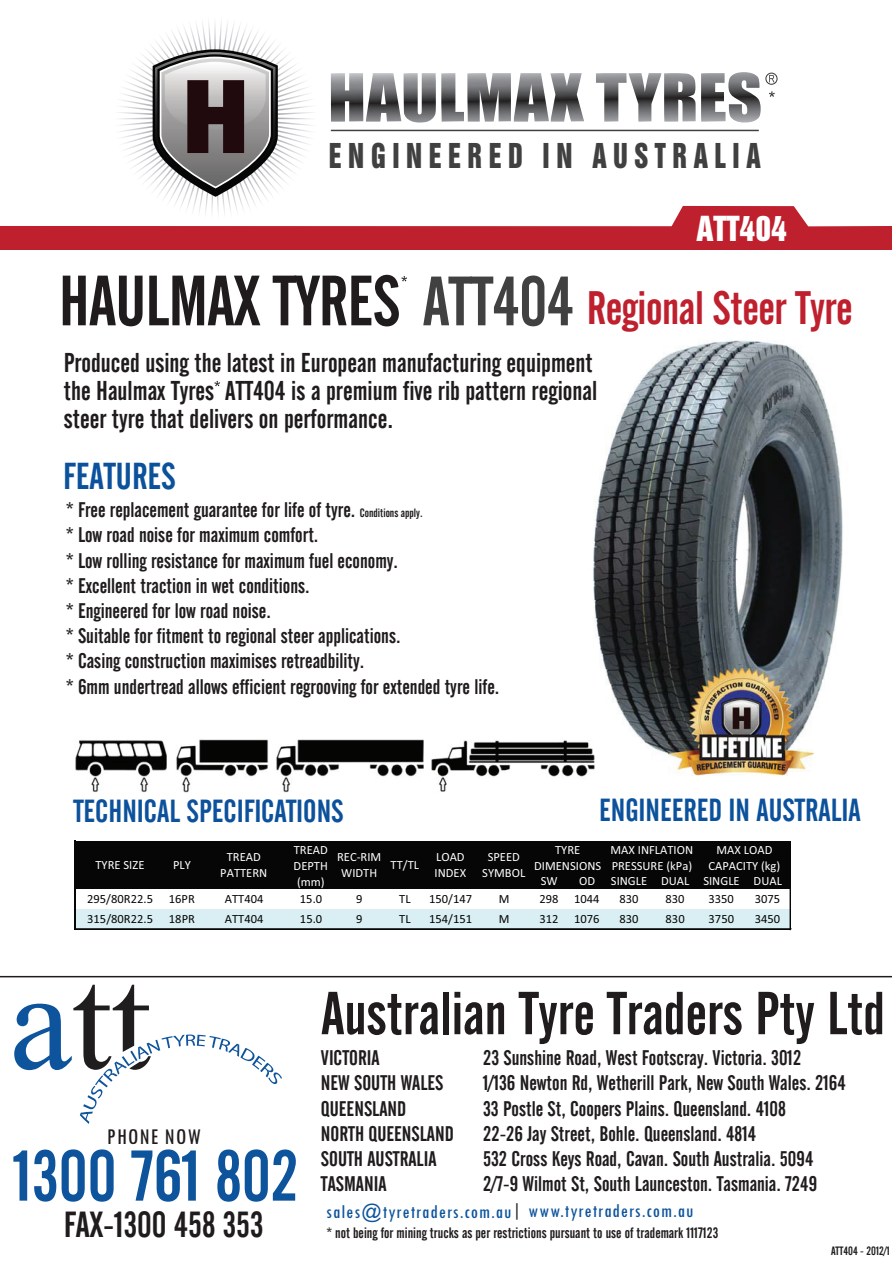
<style>
.page{position:relative;width:892px;height:1263px;background:#fff}
.page>*{position:absolute;margin:0;border:0;box-sizing:border-box;transform-origin:0 0}
.t1{font:70.95px "Alternate Gothic No 2 BT";color:#0d549c}
.t2{font:60px "Alternate Gothic No 2 BT";color:#201c1d}
.t3{font:46.5px "Alternate Gothic No 2 BT";letter-spacing:-.01em;color:#bf202e}
.t4{font:37.2px "Alternate Gothic No 2 BT";color:#0c519c}
.t5{font:36px "Alternate Gothic No 2 BT";color:#201c1d}
.t6{font:31.65px "Alternate Gothic No 2 BT";color:#0c519c}
.t7{font:31.5px "Swiss 921 BT Regular A";color:#fff}
.t8{font:31.2px "Swiss 921 BT Regular A";color:#404041;scale:.85 1}
.t9{font:27px/27.9px "Alternate Gothic No 2 BT";color:#201c1d}
.t10{font:condensed 23.4px "Tw Cen";letter-spacing:.05em;color:#201c1d}
.t11{font:21px/25.2px "Alternate Gothic No 2 BT";color:#201c1d}
.t12{font:condensed 19.8px "Tw Cen";letter-spacing:.05em;color:#0d549c}
.t13{font:15px "Alternate Gothic No 2 BT";color:#201c1d}
.t14{font:12.45px/16.4px "Calibri";color:#fff;text-align:center}
.t15{font:12.45px "Calibri";color:#050605}
.t16{font:12px "Alternate Gothic No 2 BT";color:#201d1e}
.s1{font-size:70.35px;color:#201c1d}
.s2{font-size:69px;color:#414142}
.s3{font-size:12px}
.s4{color:#1f1d1d}
</style>
<div class="page">
<svg style="left:118px;top:21px;width:238px;height:185px"></svg>
<svg style="left:152px;top:49px;width:126px;height:148px"></svg>
<hr style="left:330px;top:130px;width:428px;height:1px;background:#404041">
<div style="left:765px;top:73px;width:12px;height:12px;border:1px solid #404041;border-radius:50%"></div>
<svg style="left:768px;top:75px;width:6px;height:7px"></svg>
<svg style="left:330px;top:73px;width:105px;height:50px"></svg>
<svg style="left:441px;top:73px;width:143px;height:49px"></svg>
<svg style="left:596px;top:72px;width:164px;height:51px"></svg>
<img style="left:593px;top:340px;width:250px;height:436px">
<svg style="left:0;top:206px;width:891px;height:44px"></svg>
<hr style="left:0;top:975px;width:891px;height:2px;background:#201c1d">
<img style="left:668px;top:668px;width:144px;height:107px">
<img style="left:75px;top:740px;width:91px;height:52px">
<img style="left:176px;top:739px;width:92px;height:53px">
<img style="left:276px;top:739px;width:147px;height:53px">
<img style="left:431px;top:739px;width:163px;height:53px">
<div style="left:75px;top:841px;width:715px;height:48px;background:#050605"></div>
<div style="left:75px;top:909px;width:715px;height:20px;background:#daeff3"></div>
<hr style="left:74px;top:840px;width:1px;height:89px;background:#050605">
<hr style="left:789px;top:841px;width:1px;height:88px;background:#050605">
<hr style="left:75px;top:840px;width:715px;height:1px;background:#050605">
<hr style="left:75px;top:928px;width:715px;height:1px;background:#050605">
<svg style="left:14px;top:984px;width:268px;height:139px"></svg>
<svg style="left:769px;top:91px;width:5px;height:6px"></svg>
<svg style="left:214px;top:381px;width:6px;height:5px"></svg>
<svg style="left:401px;top:276px;width:6px;height:5px"></svg>
<h3 class="t8" style="left:329px;top:143px;width:509px">E N G I N E E R E D I N A U S T R A L I A</h3>
<h3 class="t7" style="left:696px;top:216px;width:92px">ATT404</h3>
<h3 class="t3" style="left:59px;top:290px;width:795px"><span class="s1">HAULMAX TYRES</span> <span class="s2">ATT404</span> Regional Steer Tyre</h3>
<p class="t9" style="left:64px;top:351px;width:534px">Produced using the latest in European manufacturing equipment the Haulmax Tyres ATT404 is a premium five rib pattern regional steer tyre that delivers on performance.</p>
<h3 class="t4" style="left:63px;top:463px;width:114px">FEATURES</h3>
<p class="t11" style="left:66px;top:499px;width:435px">* Free replacement guarantee for life of tyre. <span class="s3">Conditions apply.<br></span>* Low road noise for maximum comfort.<br>* Low rolling resistance for maximum fuel economy.<br>* Excellent traction in wet conditions.<br>* Engineered for low road noise.<br>* Suitable for fitment to regional steer applications.<br>* Casing construction maximises retreadbility.<br>* 6mm undertread allows efficient regrooving for extended tyre life.</p>
<h3 class="t6" style="left:73px;top:799px;width:272px">TECHNICAL SPECIFICATIONS</h3>
<h3 class="t6" style="left:598px;top:798px;width:263px">ENGINEERED IN AUSTRALIA</h3>
<p class="t14" style="left:434px;top:848px;width:33px;text-align:left">LOAD<br>INDEX</p>
<p class="t14" style="left:482px;top:848px;width:44px">SPEED<br>SYMBOL</p>
<p class="t14" style="left:534px;top:841px;width:68px">TYRE<br>DIMENSIONS</p>
<p class="t14" style="left:610px;top:841px;width:84px;text-align:left">MAX INFLATION<br>PRESSURE (kPa)</p>
<p class="t14" style="left:716px;top:841px;width:57px">MAX LOAD</p>
<p class="t14" style="left:220px;top:848px;width:48px">TREAD<br>PATTERN</p>
<p class="t14" style="left:293px;top:841px;width:36px;text-align:justify">TREAD DEPTH (mm)</p>
<p class="t14" style="left:337px;top:848px;width:46px">REC-RIM<br>WIDTH</p>
<p class="t14" style="left:95px;top:856px;width:50px">TYRE SIZE</p>
<p class="t14" style="left:173px;top:856px;width:19px">PLY</p>
<p class="t14" style="left:390px;top:856px;width:30px">TT/TL</p>
<p class="t14" style="left:708px;top:857px;width:73px">CAPACITY (kg)</p>
<p class="t14" style="left:540px;top:872px;width:18px">SW</p>
<p class="t14" style="left:578px;top:872px;width:17px">OD</p>
<p class="t14" style="left:610px;top:872px;width:172px">SINGLE DUAL SINGLE DUAL</p>
<p class="t15" style="left:87px;top:891px;width:67px">295/80R22.5</p>
<p class="t15" style="left:169px;top:891px;width:28px">16PR</p>
<p class="t15" style="left:225px;top:891px;width:40px">ATT404</p>
<p class="t15" style="left:300px;top:891px;width:24px">15.0</p>
<p class="t15" style="left:356px;top:891px;width:8px">9</p>
<p class="t15" style="left:399px;top:891px;width:13px">TL</p>
<p class="t15" style="left:429px;top:891px;width:45px">150/147</p>
<p class="t15" style="left:498px;top:891px;width:12px">M</p>
<p class="t15" style="left:539px;top:891px;width:62px">298 1044</p>
<p class="t15" style="left:619px;top:891px;width:21px">830</p>
<p class="t15" style="left:665px;top:891px;width:21px">830</p>
<p class="t15" style="left:708px;top:891px;width:27px">3350</p>
<p class="t15" style="left:754px;top:891px;width:27px">3075</p>
<p class="t15" style="left:87px;top:911px;width:67px">315/80R22.5</p>
<p class="t15" style="left:169px;top:911px;width:28px">18PR</p>
<p class="t15" style="left:225px;top:911px;width:40px">ATT404</p>
<p class="t15" style="left:300px;top:911px;width:24px">15.0</p>
<p class="t15" style="left:356px;top:911px;width:8px">9</p>
<p class="t15" style="left:399px;top:911px;width:13px">TL</p>
<p class="t15" style="left:429px;top:911px;width:45px">154/151</p>
<p class="t15" style="left:498px;top:911px;width:12px">M</p>
<p class="t15" style="left:539px;top:911px;width:62px">312 1076</p>
<p class="t15" style="left:619px;top:911px;width:21px">830</p>
<p class="t15" style="left:665px;top:911px;width:21px">830</p>
<p class="t15" style="left:708px;top:911px;width:27px">3750</p>
<p class="t15" style="left:754px;top:911px;width:27px">3450</p>
<p class="t10" style="left:107px;top:1121px;width:95px">PHONE NOW</p>
<h1 class="t1" style="left:14px;top:1150px;width:286px">1300 761 802</h1>
<h3 class="t5" style="left:64px;top:1211px;width:201px">FAX-1300 458 353</h3>
<h2 class="t2" style="left:321px;top:991px;width:565px">Australian Tyre Traders Pty Ltd</h2>
<p class="t11" style="left:321px;top:1046px;width:60px">VICTORIA</p>
<p class="t11" style="left:483px;top:1046px;width:319px">23 Sunshine Road, West Footscray. Victoria. 3012</p>
<p class="t11" style="left:321px;top:1072px;width:124px">NEW SOUTH WALES</p>
<p class="t11" style="left:483px;top:1072px;width:364px">1/136 Newton Rd, Wetherill Park, New South Wales. 2164</p>
<p class="t11" style="left:321px;top:1097px;width:87px">QUEENSLAND</p>
<p class="t11" style="left:483px;top:1097px;width:304px">33 Postle St, Coopers Plains. Queensland. 4108</p>
<p class="t11" style="left:321px;top:1122px;width:134px">NORTH QUEENSLAND</p>
<p class="t11" style="left:483px;top:1122px;width:274px">22-26 Jay Street, Bohle. Queensland. 4814</p>
<p class="t11" style="left:321px;top:1147px;width:117px">SOUTH AUSTRALIA</p>
<p class="t11" style="left:483px;top:1147px;width:332px">532 Cross Keys Road, Cavan. South Australia. 5094</p>
<p class="t11" style="left:321px;top:1172px;width:67px">TASMANIA</p>
<p class="t11" style="left:483px;top:1172px;width:335px">2/7-9 Wilmot St, South Launceston. Tasmania. 7249</p>
<p class="t13" style="left:326px;top:1226px;width:393px">* not being for mining trucks as per restrictions pursuant to use of trademark 1117123</p>
<p class="t12" style="left:325px;top:1199px;width:369px">sales@tyretraders.com.au<span class="s4">|</span> www.tyretraders.com.au</p>
<p class="t16" style="left:830px;top:1246px;width:60px">ATT404 - 2012/1</p>
</div>
